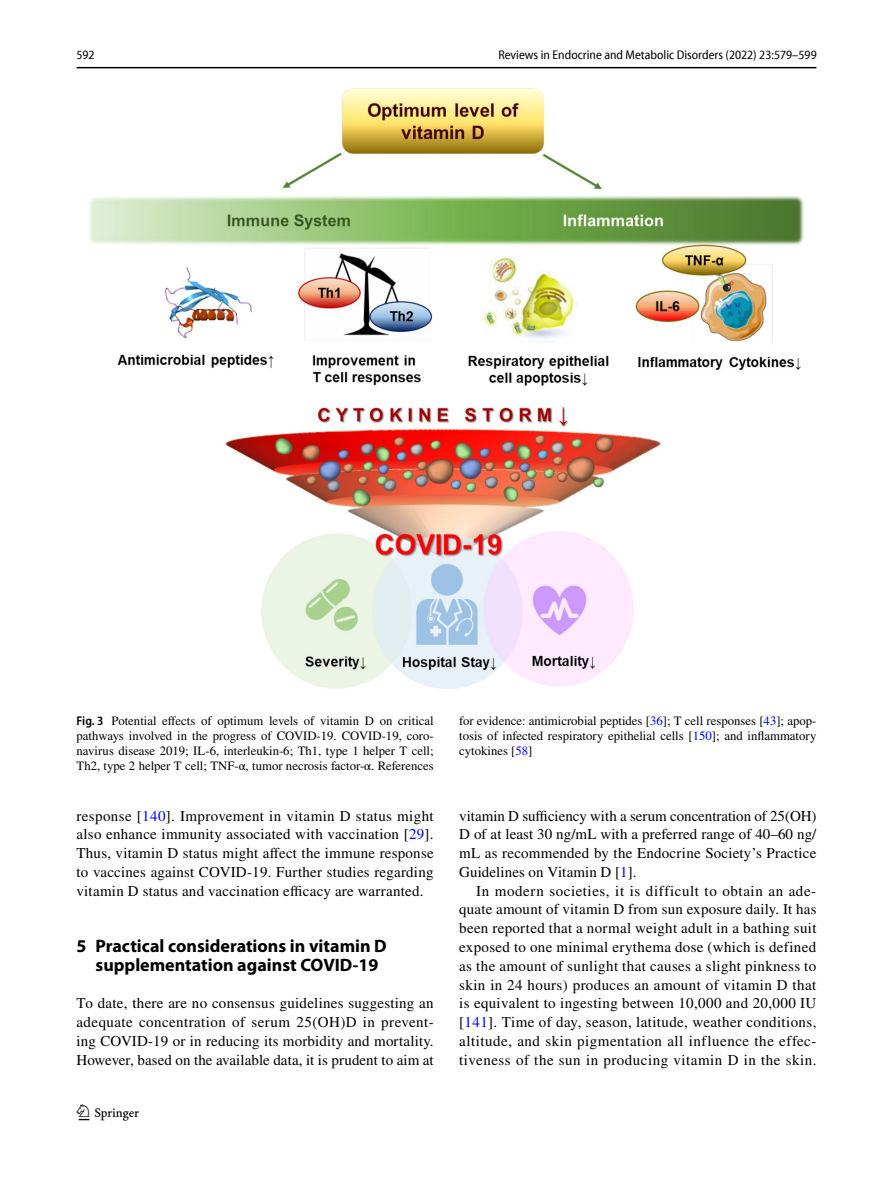
<style>
.page{position:relative;width:893px;height:1187px;background:#fff}
.page>*{position:absolute;margin:0;border:0;box-sizing:border-box;transform-origin:0 0}
.t1{font:22.5px "Springnew Regular 2";color:#000}
.t2{font:700 18px/18.8px "Myriad Pro";color:#000;text-align:center}
.t3{font:15px/18.8px "STIX";letter-spacing:.015em;color:#000;text-align:justify}
.t4{font:12.75px/15px "STIX";color:#000;text-align:justify}
.t5{font:semi-condensed 12.75px "Myriad Pro Unic";color:#000}
.s1{font-family:"Myriad Pro";font-weight:600;font-stretch:semi-condensed}
.s2{color:#00f}
</style>
<div class="page">
<hr style="left:77px;top:67px;width:739px;height:1px;background:#000">
<img style="left:89px;top:88px;width:715px;height:601px">
<p class="t5" style="left:76px;top:50px;width:20px">592</p>
<p class="t5" style="left:498px;top:50px;width:320px">Reviews in Endocrine and Metabolic Disorders (2022) 23:579–599</p>
<p class="t4" style="left:77px;top:714px;width:359px"><span class="s1">Fig. 3</span> Potential effects of optimum levels of vitamin D on critical pathways involved in the progress of COVID-19. COVID-19, coro&shy;navirus disease 2019; IL-6, interleukin-6; Th1, type 1 helper T cell; Th2, type 2 helper T cell; TNF-α, tumor necrosis factor-α. References</p>
<p class="t4" style="left:459px;top:714px;width:359px">for evidence: antimicrobial peptides [<span class="s2">36</span>]; T cell responses [<span class="s2">43</span>]; apop&shy;tosis of infected respiratory epithelial cells [<span class="s2">150</span>]; and inflammatory cytokines [<span class="s2">58</span>]</p>
<p class="t3" style="left:77px;top:807px;width:359px">response [<span class="s2">140</span>]. Improvement in vitamin D status might also enhance immunity associated with vaccination [<span class="s2">29</span>].<br>Thus, vitamin D status might affect the immune response to vaccines against COVID-19. Further studies regarding vitamin D status and vaccination efficacy are warranted.</p>
<p class="t2" style="left:77px;top:935px;width:312px">5 Practical considerations in vitamin D supplementation against COVID‑19</p>
<p class="t3" style="left:77px;top:994px;width:359px">To date, there are no consensus guidelines suggesting an adequate concentration of serum 25(OH)D in prevent&shy;ing COVID-19 or in reducing its morbidity and mortality.<br>However, based on the available data, it is prudent to aim at</p>
<h1 class="t1" style="left:79px;top:1104px;width:62px">1 3</h1>
<p class="t3" style="left:459px;top:807px;width:359px">vitamin D sufficiency with a serum concentration of 25(OH)<br>D of at least 30 ng/mL with a preferred range of 40–60 ng/ mL as recommended by the Endocrine Society’s Practice Guidelines on Vitamin D [<span class="s2">1</span>].</p>
<p class="t3" style="left:459px;top:882px;width:359px;text-indent:17px">In modern societies, it is difficult to obtain an ade&shy;quate amount of vitamin D from sun exposure daily. It has been reported that a normal weight adult in a bathing suit exposed to one minimal erythema dose (which is defined as the amount of sunlight that causes a slight pinkness to skin in 24 hours) produces an amount of vitamin D that is equivalent to ingesting between 10,000 and 20,000 IU [<span class="s2">141</span>]. Time of day, season, latitude, weather conditions, altitude, and skin pigmentation all influence the effec&shy;tiveness of the sun in producing vitamin D in the skin.</p>
</div>
